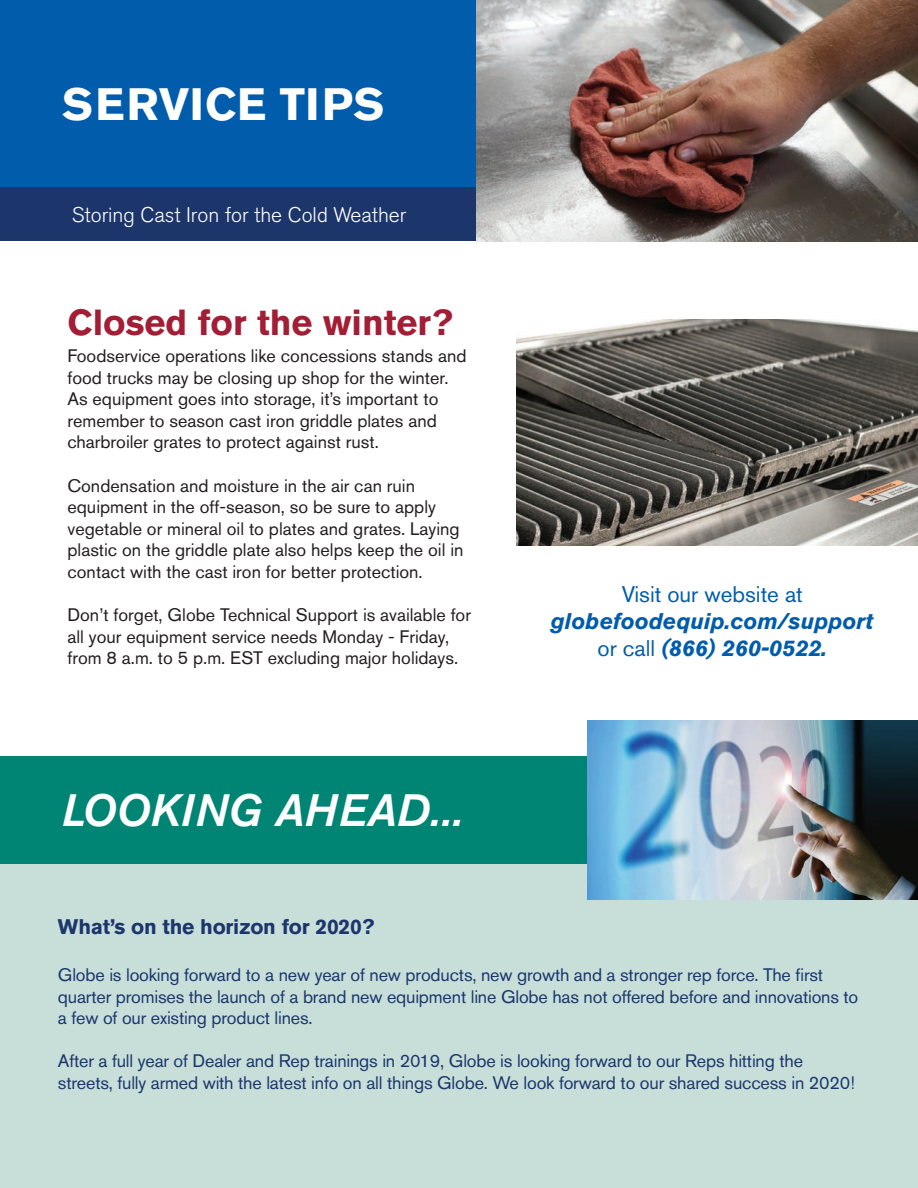
<style>
.page{position:relative;width:918px;height:1188px;background:#fff}
.page>*{position:absolute;margin:0;border:0;box-sizing:border-box;transform-origin:0 0}
.t1{font:italic 500 45px "Akzidenz Grotesk Pro";letter-spacing:.01em;color:#fff}
.t2{font:700 45px "Akzidenz Grotesk Pro";letter-spacing:.01em;color:#fff}
.t3{font:700 36px "Akzidenz Grotesk Pro";color:#a31e35}
.t4{font:italic 700 22.5px/27px "Akzidenz Grotesk Pro";color:#015dab;text-align:center}
.t5{font:22.5px "Akzidenz Grotesk Pro";color:#015dab}
.t6{font:300 21px "Akzidenz Grotesk Pro";color:#fff}
.t7{font:700 21px "Akzidenz Grotesk Pro";letter-spacing:-.01em;color:#1c366c}
.t8{font:18px/21.6px "Akzidenz Grotesk Pro";color:#231f20}
.t9{font:18px/21.6px "Akzidenz Grotesk Pro";letter-spacing:-.01em;color:#1c366c}
.s1{font-weight:400;font-style:normal}
</style>
<div class="page">
<div style="left:0;top:0;width:477px;height:188px;background:#015dab"></div>
<div style="left:0;top:864px;width:918px;height:324px;background:#c7ded9"></div>
<div style="left:0;top:188px;width:477px;height:54px;background:#1c366c"></div>
<div style="left:0;top:756px;width:918px;height:108px;background:#008575"></div>
<img style="left:517px;top:319px;width:401px;height:226px">
<img style="left:477px;top:0;width:441px;height:242px">
<img style="left:587px;top:720px;width:331px;height:180px">
<h1 class="t2" style="left:62px;top:75px;width:324px">SERVICE TIPS</h1>
<p class="t6" style="left:72px;top:201px;width:336px">Storing Cast Iron for the Cold Weather</p>
<h2 class="t3" style="left:67px;top:299px;width:387px">Closed for the winter?</h2>
<p class="t8" style="left:67px;top:345px;width:401px">Foodservice operations like concessions stands and food trucks may be closing up shop for the winter.<br>As equipment goes into storage, it’s important to remember to season cast iron griddle plates and charbroiler grates to protect against rust.</p>
<p class="t8" style="left:67px;top:474px;width:397px">Condensation and moisture in the air can ruin equipment in the off-season, so be sure to apply vegetable or mineral oil to plates and grates. Laying plastic on the griddle plate also helps keep the oil in contact with the cast iron for better protection.</p>
<p class="t8" style="left:67px;top:604px;width:405px">Don’t forget, Globe Technical Support is available for all your equipment service needs Monday - Friday, from 8 a.m. to 5 p.m. EST excluding major holidays.</p>
<h1 class="t1" style="left:62px;top:781px;width:403px">LOOKING AHEAD...</h1>
<p class="t5" style="left:622px;top:580px;width:182px">Visit our website at</p>
<p class="t4" style="left:551px;top:608px;width:324px">globefoodequip.com/support <span class="s1">or call</span> (866) 260-0522.</p>
<p class="t7" style="left:58px;top:913px;width:318px">What’s on the horizon for 2020?</p>
<p class="t9" style="left:58px;top:964px;width:802px">Globe is looking forward to a new year of new products, new growth and a stronger rep force. The first quarter promises the launch of a brand new equipment line Globe has not offered before and innovations to a few of our existing product lines.</p>
<p class="t9" style="left:58px;top:1050px;width:799px">After a full year of Dealer and Rep trainings in 2019, Globe is looking forward to our Reps hitting the streets, fully armed with the latest info on all things Globe. We look forward to our shared success in 2020!</p>
</div>
